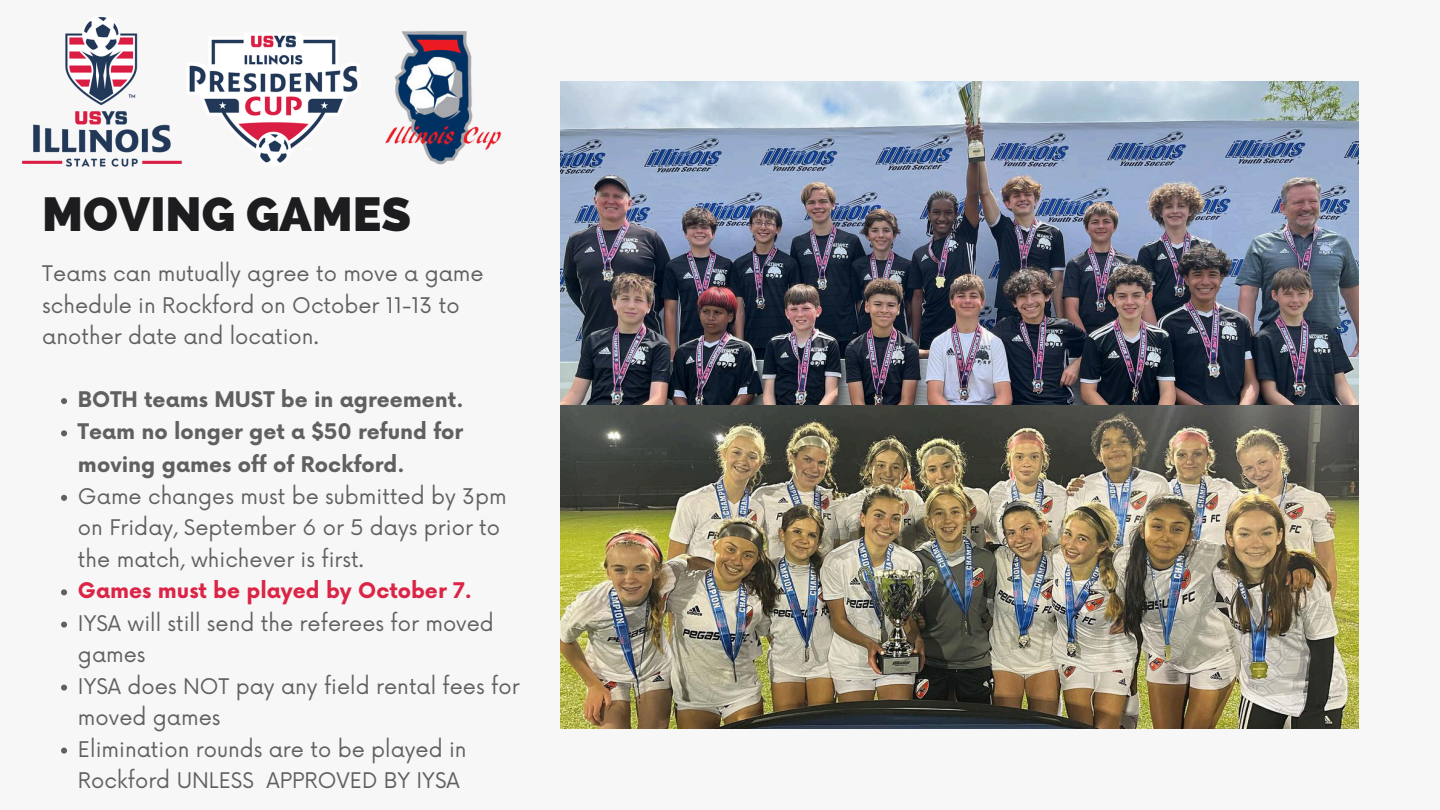
<style>
.page{position:relative;width:1440px;height:810px;background:#f7f7f7}
.page>*{position:absolute;margin:0;border:0;box-sizing:border-box;transform-origin:0 0}
.t1{font:800 48px "Raleway";color:#1d1d1f}
.t2{font:21px/31.5px "Now";color:#606060}
.t3{font:700 21px/32.2px "Now";color:#606060}
.t4{font:700 21px "Now";color:#db2446}
</style>
<div class="page">
<svg style="left:61px;top:398px;width:6px;height:6px"></svg>
<svg style="left:61px;top:430px;width:6px;height:6px"></svg>
<svg style="left:61px;top:495px;width:6px;height:6px"></svg>
<svg style="left:61px;top:589px;width:6px;height:6px"></svg>
<svg style="left:61px;top:622px;width:6px;height:6px"></svg>
<svg style="left:61px;top:685px;width:6px;height:6px"></svg>
<svg style="left:61px;top:748px;width:6px;height:6px"></svg>
<img style="left:561px;top:81px;width:798px;height:648px">
<img style="left:22px;top:17px;width:159px;height:149px">
<img style="left:189px;top:35px;width:169px;height:128px">
<img style="left:385px;top:31px;width:117px;height:134px">
<p class="t1" style="left:42px;top:186px;width:370px">MOVING GAMES</p>
<p class="t2" style="left:42px;top:259px;width:443px">Teams can mutually agree to move a game schedule in Rockford on October 11-13 to another date and location.</p>
<p class="t3" style="left:78px;top:385px;width:387px">BOTH teams MUST be in agreement.</p>
<p class="t3" style="left:78px;top:417px;width:387px">Team no longer get a $50 refund for moving games off of Rockford.</p>
<h1 class="t2" style="left:78px;top:482px;width:430px">Game changes must be submitted by 3pm on Friday, September 6 or 5 days prior to the match, whichever is first.</h1>
<p class="t4" style="left:78px;top:579px;width:395px">Games must be played by October 7.</p>
<p class="t2" style="left:78px;top:608px;width:417px">IYSA will still send the referees for moved games</p>
<p class="t2" style="left:78px;top:671px;width:443px">IYSA does NOT pay any field rental fees for moved games</p>
<p class="t2" style="left:78px;top:734px;width:390px">Elimination rounds are to be played in<br>Rockford UNLESS APPROVED BY IYSA</p>
</div>
